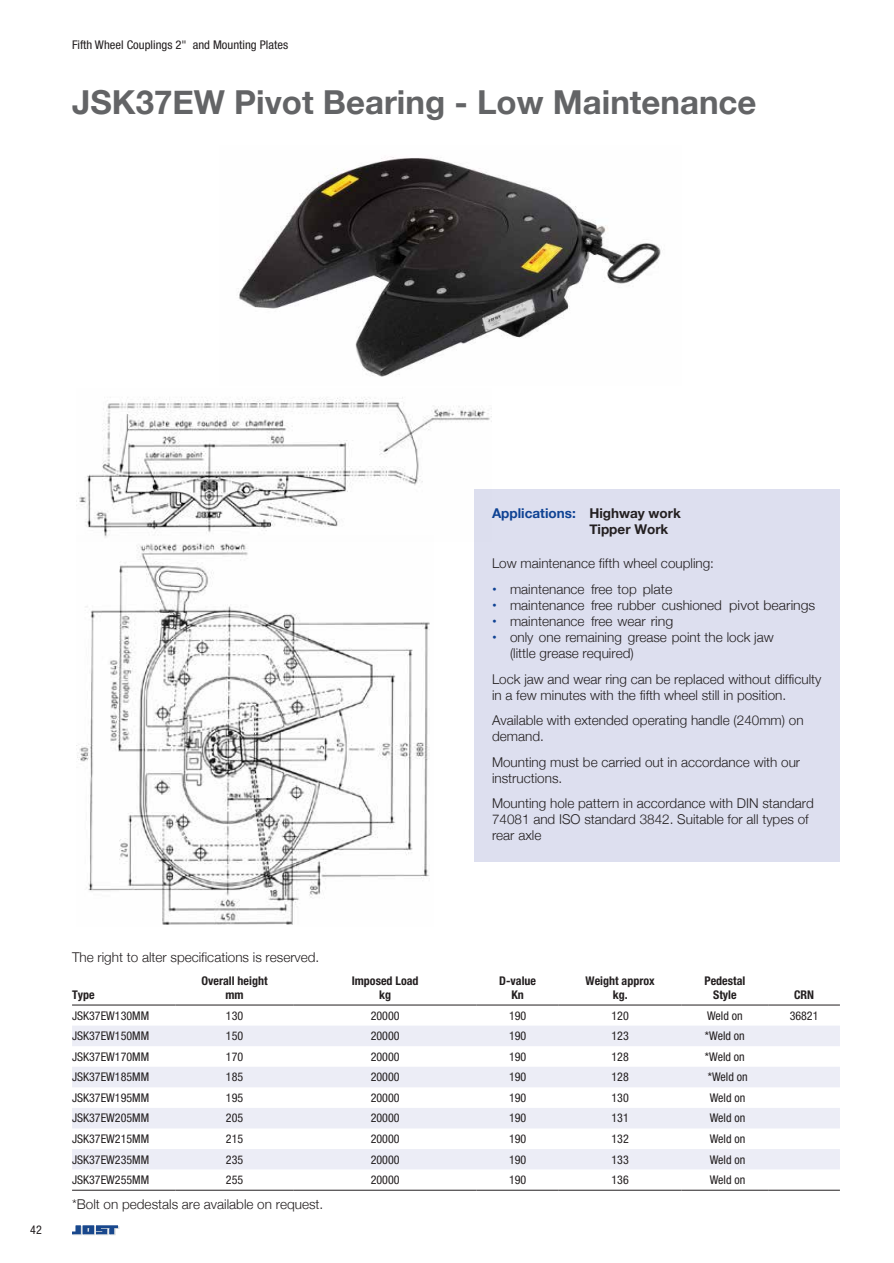
<style>
.page{position:relative;width:894px;height:1263px;background:#fff}
.page>*{position:absolute;margin:0;border:0;box-sizing:border-box;transform-origin:0 0}
.t1{font:700 33px "Helvetica Neue";color:#636466}
.t2{font:300 13.5px/16.2px "Helvetica Neue";color:#231f20}
.t3{font:700 13.5px/16.2px "Helvetica Neue";color:#231f20}
.t4{font:condensed 12px "Helvetica Neue";color:#231f20}
.t5{font:700 condensed 12px/14.4px "Helvetica Neue";color:#231f20;text-align:center}
.t6{font:condensed 12px "Helvetica Neue";color:#231f20;scale:1.05 1}
.s1{color:#0f4394}
.s2{font-weight:700;color:#0f4394}
</style>
<div class="page">
<div style="left:474px;top:489px;width:365px;height:372px;background:#dddfef"></div>
<svg style="left:72px;top:1026px;width:767px;height:143px;fill:#ecedf6"></svg>
<hr style="left:72px;top:1004px;width:103px;height:1px;background:#231f20">
<hr style="left:175px;top:1004px;width:118px;height:1px;background:#231f20">
<hr style="left:293px;top:1004px;width:183px;height:1px;background:#231f20">
<hr style="left:476px;top:1004px;width:82px;height:1px;background:#231f20">
<hr style="left:558px;top:1004px;width:123px;height:1px;background:#231f20">
<hr style="left:681px;top:1004px;width:87px;height:1px;background:#231f20">
<hr style="left:768px;top:1004px;width:71px;height:1px;background:#231f20">
<hr style="left:72px;top:1189px;width:103px;height:1px;background:#231f20">
<hr style="left:175px;top:1189px;width:118px;height:1px;background:#231f20">
<hr style="left:293px;top:1189px;width:183px;height:1px;background:#231f20">
<hr style="left:476px;top:1189px;width:82px;height:1px;background:#231f20">
<hr style="left:558px;top:1189px;width:123px;height:1px;background:#231f20">
<hr style="left:681px;top:1189px;width:87px;height:1px;background:#231f20">
<hr style="left:768px;top:1189px;width:71px;height:1px;background:#231f20">
<img style="left:76px;top:397px;width:414px;height:138px">
<img style="left:76px;top:535px;width:354px;height:390px">
<img style="left:238px;top:157px;width:423px;height:220px">
<svg style="left:72px;top:1225px;width:47px;height:10px"></svg>
<p class="t6" style="left:72px;top:38px;width:207px">Fifth Wheel Couplings 2" and Mounting Plates</p>
<h1 class="t1" style="left:72px;top:76px;width:685px">JSK37EW Pivot Bearing - Low Maintenance</h1>
<p class="t3" style="left:589px;top:505px;width:93px;text-indent:-97px"><span class="s1">Applications:</span> Highway work<br>Tipper Work</p>
<p class="t2" style="left:492px;top:554px;width:223px">Low maintenance fifth wheel coupling:</p>
<p class="t2" style="left:492px;top:580px;width:182px"><span class="s2">•</span> maintenance free top plate</p>
<p class="t2" style="left:492px;top:596px;width:325px"><span class="s2">•</span> maintenance free rubber cushioned pivot bearings</p>
<p class="t2" style="left:492px;top:612px;width:183px"><span class="s2">•</span> maintenance free wear ring</p>
<p class="t2" style="left:510px;top:628px;width:265px;text-indent:-18px"><span class="s2">•</span> only one remaining grease point the lock jaw (little grease required)</p>
<p class="t2" style="left:492px;top:670px;width:331px">Lock jaw and wear ring can be replaced without difficulty in a few minutes with the fifth wheel still in position.</p>
<p class="t2" style="left:492px;top:711px;width:313px">Available with extended operating handle (240mm) on demand.</p>
<p class="t2" style="left:492px;top:752px;width:309px">Mounting must be carried out in accordance with our instructions.</p>
<p class="t2" style="left:492px;top:794px;width:323px">Mounting hole pattern in accordance with DIN standard<br>74081 and ISO standard 3842. Suitable for all types of rear axle</p>
<p class="t4" style="left:30px;top:1222px;width:13px">42</p>
<p class="t2" style="left:72px;top:948px;width:249px">The right to alter specifications is reserved.</p>
<p class="t5" style="left:72px;top:987px;width:24px">Type</p>
<p class="t5" style="left:201px;top:973px;width:67px">Overall height mm</p>
<p class="t5" style="left:351px;top:973px;width:68px">Imposed Load kg</p>
<p class="t5" style="left:499px;top:973px;width:38px">D-value<br>Kn</p>
<p class="t5" style="left:585px;top:973px;width:71px">Weight approx kg.</p>
<p class="t5" style="left:704px;top:973px;width:42px">Pedestal<br>Style</p>
<p class="t5" style="left:793px;top:987px;width:22px">CRN</p>
<p class="t4" style="left:72px;top:1008px;width:79px">JSK37EW130MM</p>
<p class="t4" style="left:226px;top:1008px;width:19px">130</p>
<p class="t4" style="left:370px;top:1008px;width:30px">20000</p>
<p class="t4" style="left:509px;top:1008px;width:19px">190</p>
<p class="t4" style="left:611px;top:1008px;width:19px">120</p>
<p class="t4" style="left:706px;top:1008px;width:37px">Weld on</p>
<p class="t4" style="left:789px;top:1008px;width:30px">36821</p>
<p class="t4" style="left:72px;top:1029px;width:79px">JSK37EW150MM</p>
<p class="t4" style="left:226px;top:1029px;width:19px">150</p>
<p class="t4" style="left:370px;top:1029px;width:30px">20000</p>
<p class="t4" style="left:509px;top:1029px;width:19px">190</p>
<p class="t4" style="left:611px;top:1029px;width:19px">123</p>
<p class="t4" style="left:704px;top:1029px;width:41px">*Weld on</p>
<p class="t4" style="left:72px;top:1049px;width:79px">JSK37EW170MM</p>
<p class="t4" style="left:226px;top:1049px;width:19px">170</p>
<p class="t4" style="left:370px;top:1049px;width:30px">20000</p>
<p class="t4" style="left:509px;top:1049px;width:19px">190</p>
<p class="t4" style="left:611px;top:1049px;width:19px">128</p>
<p class="t4" style="left:704px;top:1049px;width:41px">*Weld on</p>
<p class="t4" style="left:72px;top:1070px;width:79px">JSK37EW185MM</p>
<p class="t4" style="left:226px;top:1070px;width:19px">185</p>
<p class="t4" style="left:370px;top:1070px;width:30px">20000</p>
<p class="t4" style="left:509px;top:1070px;width:19px">190</p>
<p class="t4" style="left:611px;top:1070px;width:19px">128</p>
<p class="t4" style="left:707px;top:1070px;width:41px">*Weld on</p>
<p class="t4" style="left:72px;top:1090px;width:79px">JSK37EW195MM</p>
<p class="t4" style="left:226px;top:1090px;width:19px">195</p>
<p class="t4" style="left:370px;top:1090px;width:30px">20000</p>
<p class="t4" style="left:509px;top:1090px;width:19px">190</p>
<p class="t4" style="left:611px;top:1090px;width:19px">130</p>
<p class="t4" style="left:709px;top:1090px;width:37px">Weld on</p>
<p class="t4" style="left:72px;top:1111px;width:79px">JSK37EW205MM</p>
<p class="t4" style="left:226px;top:1111px;width:19px">205</p>
<p class="t4" style="left:370px;top:1111px;width:30px">20000</p>
<p class="t4" style="left:509px;top:1111px;width:19px">190</p>
<p class="t4" style="left:611px;top:1111px;width:19px">131</p>
<p class="t4" style="left:709px;top:1111px;width:37px">Weld on</p>
<p class="t4" style="left:72px;top:1131px;width:79px">JSK37EW215MM</p>
<p class="t4" style="left:226px;top:1131px;width:19px">215</p>
<p class="t4" style="left:370px;top:1131px;width:30px">20000</p>
<p class="t4" style="left:509px;top:1131px;width:19px">190</p>
<p class="t4" style="left:611px;top:1131px;width:19px">132</p>
<p class="t4" style="left:709px;top:1131px;width:37px">Weld on</p>
<p class="t4" style="left:72px;top:1152px;width:79px">JSK37EW235MM</p>
<p class="t4" style="left:226px;top:1152px;width:19px">235</p>
<p class="t4" style="left:370px;top:1152px;width:30px">20000</p>
<p class="t4" style="left:509px;top:1152px;width:19px">190</p>
<p class="t4" style="left:611px;top:1152px;width:19px">133</p>
<p class="t4" style="left:709px;top:1152px;width:37px">Weld on</p>
<p class="t4" style="left:72px;top:1173px;width:79px">JSK37EW255MM</p>
<p class="t4" style="left:226px;top:1173px;width:19px">255</p>
<p class="t4" style="left:370px;top:1173px;width:30px">20000</p>
<p class="t4" style="left:509px;top:1173px;width:19px">190</p>
<p class="t4" style="left:611px;top:1173px;width:19px">136</p>
<p class="t4" style="left:709px;top:1173px;width:37px">Weld on</p>
<p class="t2" style="left:72px;top:1195px;width:253px">*Bolt on pedestals are available on request.</p>
</div>
